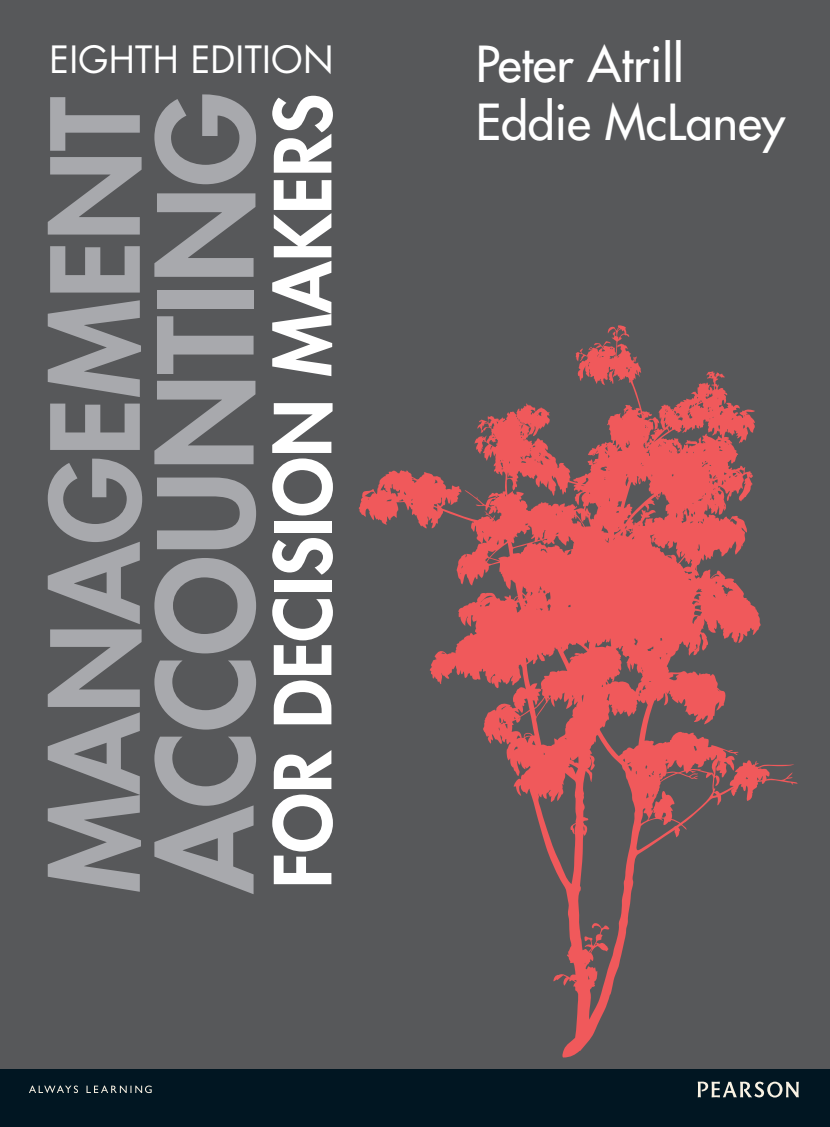
<style>
.page{position:relative;width:830px;height:1127px;background:#fff}
.page>*{position:absolute;margin:0;border:0;box-sizing:border-box;transform-origin:0 0}
.t1{font:800 127.95px "Futura LT Pro";color:#a8a9ad}
.t2{font:800 118.8px "Futura LT Pro";color:#a8a9ad}
.t3{font:800 76.35px "Futura LT Pro";color:#fff}
.t4{font:500 48.3px/58.1px "Futura LT Pro";color:#fff}
.t5{font:36.6px "Futura LT Pro";letter-spacing:.01em;color:#fff}
</style>
<div class="page">
<div style="left:0;top:0;width:829px;height:1127px;background:#57585a"></div>
<div style="left:0;top:1069px;width:829px;height:58px;background:#011622"></div>
<svg style="left:697px;top:1081px;width:101px;height:16px"></svg>
<svg style="left:29px;top:1085px;width:123px;height:8px"></svg>
<svg style="left:358px;top:325px;width:439px;height:732px"></svg>
<p class="t5" style="left:50px;top:34px;width:285px">EIGHTH EDITION</p>
<h3 class="t3" style="left:245px;top:888px;width:796px;rotate:-90deg">FOR DECISION MAKERS</h3>
<h2 class="t2" style="left:6px;top:893px;width:797px;rotate:-90deg">MANAGEMENT</h2>
<h1 class="t1" style="left:109px;top:893px;width:802px;rotate:-90deg">ACCOUNTING</h1>
<p class="t4" style="left:475px;top:33px;width:310px">Peter Atrill<br>Eddie McLaney</p>
</div>
